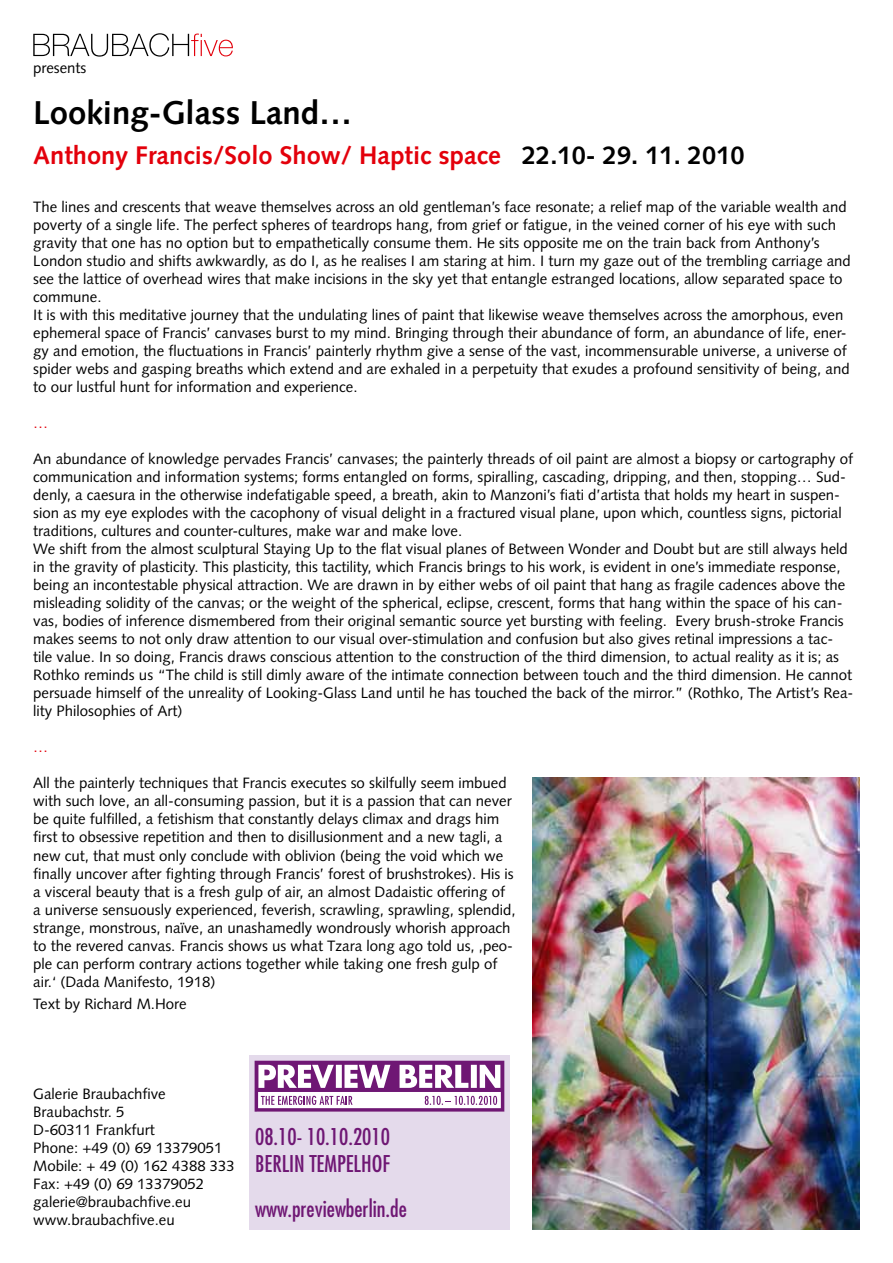
<style>
.page{position:relative;width:893px;height:1263px;background:#fff}
.page>*{position:absolute;margin:0;border:0;box-sizing:border-box;transform-origin:0 0}
.t1{font:700 33px "Syntax";color:#000}
.t2{font:700 25.5px "Syntax";color:#e3000b}
.t3{font:condensed 22.5px/27px "Futura";color:#6f1774}
.t4{font:15px/18px "Syntax";color:#000}
.t5{font:15px "Syntax";color:#e3000b}
.s1{color:#000}
</style>
<div class="page">
<img style="left:33px;top:33px;width:827px;height:1197px">
<p class="t4" style="left:33px;top:59px;width:55px">presents</p>
<h1 class="t1" style="left:33px;top:94px;width:321px">Looking-Glass Land…</h1>
<h2 class="t2" style="left:33px;top:140px;width:713px">Anthony Francis/Solo Show/ Haptic space <span class="s1">22.10- 29. 11. 2010</span></h2>
<p class="t4" style="left:33px;top:198px;width:819px">The lines and crescents that weave themselves across an old gentleman’s face resonate; a relief map of the variable wealth and poverty of a single life. The perfect spheres of teardrops hang, from grief or fatigue, in the veined corner of his eye with such gravity that one has no option but to empathetically consume them. He sits opposite me on the train back from Anthony’s London studio and shifts awkwardly, as do I, as he realises I am staring at him. I turn my gaze out of the trembling carriage and see the lattice of overhead wires that make incisions in the sky yet that entangle estranged locations, allow separated space to commune.<br>It is with this meditative journey that the undulating lines of paint that likewise weave themselves across the amorphous, even ephemeral space of Francis’ canvases burst to my mind. Bringing through their abundance of form, an abundance of life, ener&shy;gy and emotion, the fluctuations in Francis’ painterly rhythm give a sense of the vast, incommensurable universe, a universe of spider webs and gasping breaths which extend and are exhaled in a perpetuity that exudes a profound sensitivity of being, and to our lustful hunt for information and experience.</p>
<p class="t5" style="left:33px;top:414px;width:16px">…</p>
<p class="t4" style="left:33px;top:450px;width:822px">An abundance of knowledge pervades Francis’ canvases; the painterly threads of oil paint are almost a biopsy or cartography of communication and information systems; forms entangled on forms, spiralling, cascading, dripping, and then, stopping… Sud&shy;denly, a caesura in the otherwise indefatigable speed, a breath, akin to Manzoni’s fiati d’artista that holds my heart in suspen&shy;sion as my eye explodes with the cacophony of visual delight in a fractured visual plane, upon which, countless signs, pictorial traditions, cultures and counter-cultures, make war and make love.<br>We shift from the almost sculptural Staying Up to the flat visual planes of Between Wonder and Doubt but are still always held in the gravity of plasticity. This plasticity, this tactility, which Francis brings to his work, is evident in one’s immediate response, being an incontestable physical attraction. We are drawn in by either webs of oil paint that hang as fragile cadences above the misleading solidity of the canvas; or the weight of the spherical, eclipse, crescent, forms that hang within the space of his can&shy;vas, bodies of inference dismembered from their original semantic source yet bursting with feeling. Every brush-stroke Francis makes seems to not only draw attention to our visual over-stimulation and confusion but also gives retinal impressions a tac&shy;tile value. In so doing, Francis draws conscious attention to the construction of the third dimension, to actual reality as it is; as Rothko reminds us “The child is still dimly aware of the intimate connection between touch and the third dimension. He cannot persuade himself of the unreality of Looking-Glass Land until he has touched the back of the mirror.” (Rothko, The Artist’s Rea&shy;lity Philosophies of Art)</p>
<p class="t5" style="left:33px;top:738px;width:16px">…</p>
<p class="t4" style="left:33px;top:774px;width:484px">All the painterly techniques that Francis executes so skilfully seem imbued with such love, an all-consuming passion, but it is a passion that can never be quite fulfilled, a fetishism that constantly delays climax and drags him first to obsessive repetition and then to disillusionment and a new tagli, a new cut, that must only conclude with oblivion (being the void which we finally uncover after fighting through Francis’ forest of brushstrokes). His is a visceral beauty that is a fresh gulp of air, an almost Dadaistic offering of a universe sensuously experienced, feverish, scrawling, sprawling, splendid, strange, monstrous, naïve, an unashamedly wondrously whorish approach to the revered canvas. Francis shows us what Tzara long ago told us, ‚peo&shy;ple can perform contrary actions together while taking one fresh gulp of air.‘ (Dada Manifesto, 1918)</p>
<p class="t4" style="left:33px;top:995px;width:155px">Text by Richard M.Hore</p>
<p class="t4" style="left:33px;top:1085px;width:203px">Galerie Braubachfive<br>Braubachstr. 5<br>D-60311 Frankfurt<br>Phone: +49 (0) 69 13379051<br>Mobile: + 49 (0) 162 4388 333<br>Fax: +49 (0) 69 13379052 galerie@braubachfive.eu www.braubachfive.eu</p>
<h3 class="t3" style="left:255px;top:1123px;width:136px">08.10- 10.10.2010<br>Berlin Tempelhof</h3>
<h3 class="t3" style="left:255px;top:1195px;width:153px">www.previewberlin.de</h3>
</div>
